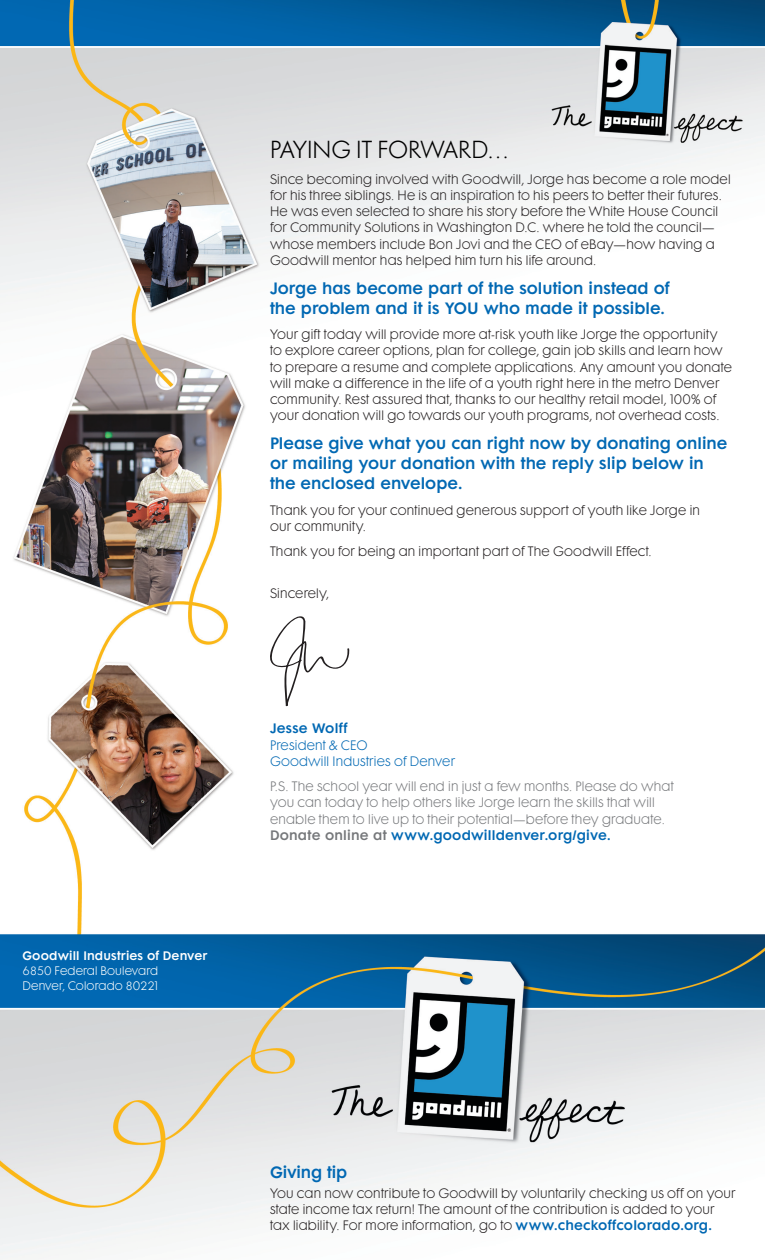
<style>
.page{position:relative;width:765px;height:1260px;background:#fff}
.page>*{position:absolute;margin:0;border:0;box-sizing:border-box;transform-origin:0 0}
.t1{font:22.5px "Futura Maxi CG Light";letter-spacing:-.005em;color:#000}
.t2{font:15px/20px "Futura Maxi CG Demi";color:#0168b3}
.t3{font:12.5px/16.2px "Futura Maxi CG Light";letter-spacing:.015em;color:#231f20}
.t4{font:12.5px/16.2px "Futura Maxi CG Light";letter-spacing:.015em;color:#76787b}
.t5{font:12.5px "Futura Maxi CG Demi";letter-spacing:.015em;color:#0168b3}
.t6{font:12.5px/16.2px "Futura Maxi CG Light";letter-spacing:.015em;color:#0168b3}
.t7{font:11.25px/15px "Futura Maxi CG Light";letter-spacing:.01em;color:#fff}
.t8{font:11.25px "Futura Maxi CG Demi";letter-spacing:.01em;color:#fff}
.s1{color:#76787b}
.s2{font-family:"Futura Maxi CG Demi";color:#0168b3}
</style>
<div class="page">
<img style="left:0;top:0;width:765px;height:1260px">
<svg style="left:264px;top:615px;width:86px;height:91px"></svg>
<p class="t8" style="left:22px;top:949px;width:186px">Goodwill Industries of Denver</p>
<p class="t7" style="left:22px;top:963px;width:137px">6850 Federal Boulevard<br>Denver, Colorado 80221</p>
<h1 class="t1" style="left:270px;top:136px;width:240px">PAYING IT FORWARD…</h1>
<p class="t3" style="left:270px;top:171px;width:462px">Since becoming involved with Goodwill, Jorge has become a role model for his three siblings. He is an inspiration to his peers to better their futures.<br>He was even selected to share his story before the White House Council for Community Solutions in Washington D.C. where he told the council— whose members include Bon Jovi and the CEO of eBay—how having a Goodwill mentor has helped him turn his life around.</p>
<p class="t2" style="left:270px;top:279px;width:401px">Jorge has become part of the solution instead of the problem and it is YOU who made it possible.</p>
<p class="t3" style="left:270px;top:326px;width:464px">Your gift today will provide more at-risk youth like Jorge the opportunity to explore career options, plan for college, gain job skills and learn how to prepare a resume and complete applications. Any amount you donate will make a difference in the life of a youth right here in the metro Denver community. Rest assured that, thanks to our healthy retail model, 100% of your donation will go towards our youth programs, not overhead costs.</p>
<p class="t2" style="left:270px;top:435px;width:459px">Please give what you can right now by donating online or mailing your donation with the reply slip below in the enclosed envelope.</p>
<p class="t3" style="left:270px;top:502px;width:432px">Thank you for your continued generous support of youth like Jorge in our community.</p>
<p class="t3" style="left:270px;top:543px;width:383px">Thank you for being an important part of The Goodwill Effect.</p>
<p class="t3" style="left:270px;top:585px;width:61px">Sincerely,</p>
<p class="t5" style="left:270px;top:721px;width:79px">Jesse Wolff</p>
<p class="t6" style="left:270px;top:737px;width:187px">President &amp; CEO<br>Goodwill Industries of Denver</p>
<p class="t4" style="left:270px;top:778px;width:405px">P.S. The school year will end in just a few months. Please do what you can today to help others like Jorge learn the skills that will enable them to live up to their potential—before they graduate.</p>
<p class="t5" style="left:270px;top:828px;width:343px"><span class="s1">Donate online at</span> www.goodwilldenver.org/give.</p>
<p class="t2" style="left:270px;top:1163px;width:79px">Giving tip</p>
<p class="t3" style="left:270px;top:1185px;width:467px">You can now contribute to Goodwill by voluntarily checking us off on your state income tax return! The amount of the contribution is added to your tax liability. For more information, go to <span class="s2">www.checkoffcolorado.org.</span></p>
</div>
